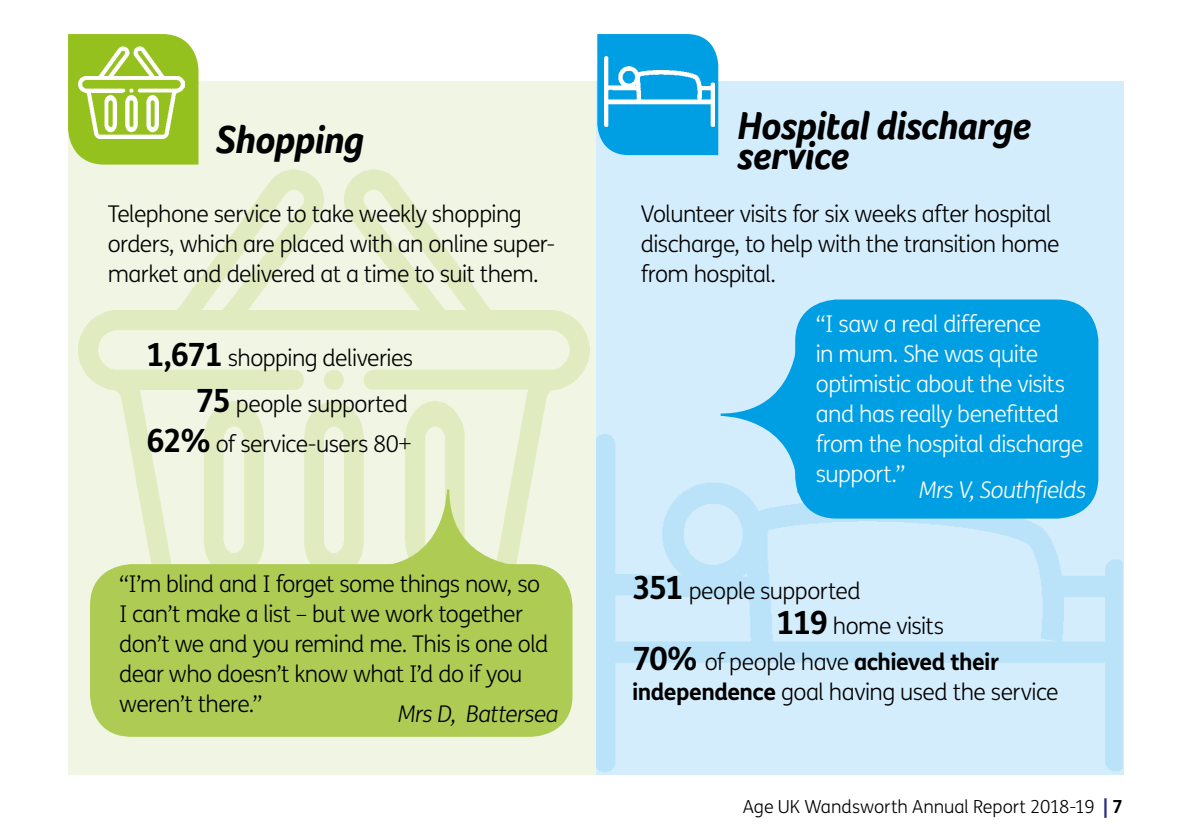
<style>
.page{position:relative;width:1191px;height:840px;background:#fff}
.page>*{position:absolute;margin:0;border:0;box-sizing:border-box;transform-origin:0 0}
.t1{font:italic 700 40px/30px "Foco";letter-spacing:-.02em;color:#000}
.t2{font:300 23px/30px "FS Me";letter-spacing:-.025em;color:#000}
.t3{font:300 23px/30px "FS Me";letter-spacing:-.025em;color:#fff}
.t4{font:700 23px "FS Me";letter-spacing:-.025em;color:#000}
.t5{font:italic 300 23px "FS Me";letter-spacing:-.025em;color:#fff}
.t6{font:italic 300 23px "FS Me";letter-spacing:-.02em;color:#000}
.t7{font:300 18px "FS Me";color:#000}
.s1{font-weight:700;font-size:32px}
.s2{font-size:32px}
.s3{font-weight:300}
.s4{font-weight:700}
.s5{font-weight:700;color:#2d2e83}
</style>
<div class="page">
<div style="left:596px;top:81px;width:528px;height:693px;background:#d4edfc"></div>
<img style="left:595px;top:434px;width:528px;height:338px">
<div style="left:68px;top:81px;width:527px;height:693px;background:#f1f6e4"></div>
<img style="left:78px;top:169px;width:512px;height:441px">
<div style="left:90px;top:564px;width:482px;height:172px;background:#aecc53;border-radius:41px"></div>
<svg style="left:370px;top:489px;width:156px;height:179px"></svg>
<div style="left:795px;top:299px;width:303px;height:219px;background:#009fe3;border-radius:41px"></div>
<svg style="left:720px;top:336px;width:179px;height:156px"></svg>
<svg style="left:68px;top:34px;width:131px;height:131px;background:#9dc631"></svg>
<img style="left:78px;top:47px;width:107px;height:92px">
<svg style="left:597px;top:34px;width:121px;height:121px;background:#0ea4e4"></svg>
<img style="left:604px;top:56px;width:111px;height:71px">
<h1 class="t1" style="left:215px;top:124px;width:150px">Shopping</h1>
<p class="t2" style="left:108px;top:198px;width:449px">Telephone service to take weekly shopping orders, which are placed with an online super&shy;market and delivered at a time to suit them.</p>
<p class="t2" style="left:146px;top:334px;width:268px;line-height:45.6px;text-align:right"><span class="s1">1,671</span> shopping deliveries<br><span class="s1">75</span> people supported</p>
<p class="t2" style="left:146px;top:427px;width:267px"><span class="s1">62%</span> of service-users 80+</p>
<p class="t2" style="left:119px;top:568px;width:431px">“I’m blind and I forget some things now, so I can’t make a list – but we work together don’t we and you remind me. This is one old dear who doesn’t know what I’d do if you weren’t there.”</p>
<p class="t6" style="left:398px;top:697px;width:162px">Mrs D, Battersea</p>
<h1 class="t1" style="left:737px;top:110px;width:296px">Hospital discharge service</h1>
<p class="t2" style="left:641px;top:198px;width:420px">Volunteer visits for six weeks after hospital discharge, to help with the transition home from hospital.</p>
<p class="t3" style="left:816px;top:308px;width:269px">“I saw a real difference<br>in mum. She was quite optimistic about the visits and has really benefitted from the hospital discharge support.”</p>
<p class="t5" style="left:919px;top:473px;width:168px">Mrs V, Southfields</p>
<p class="t2" style="left:632px;top:574px;width:230px"><span class="s1">351</span> people supported</p>
<p class="t2" style="left:776px;top:610px;width:169px"><span class="s1">119</span> home visits</p>
<p class="t4" style="left:632px;top:643px;width:368px"><span class="s2">70%</span> <span class="s3">of people have</span> achieved their</p>
<p class="t2" style="left:632px;top:676px;width:428px"><span class="s4">independence</span> goal having used the service</p>
<p class="t7" style="left:743px;top:793px;width:381px">Age UK Wandsworth Annual Report 2018-19 <span class="s5">|</span> <span class="s4">7</span></p>
</div>
